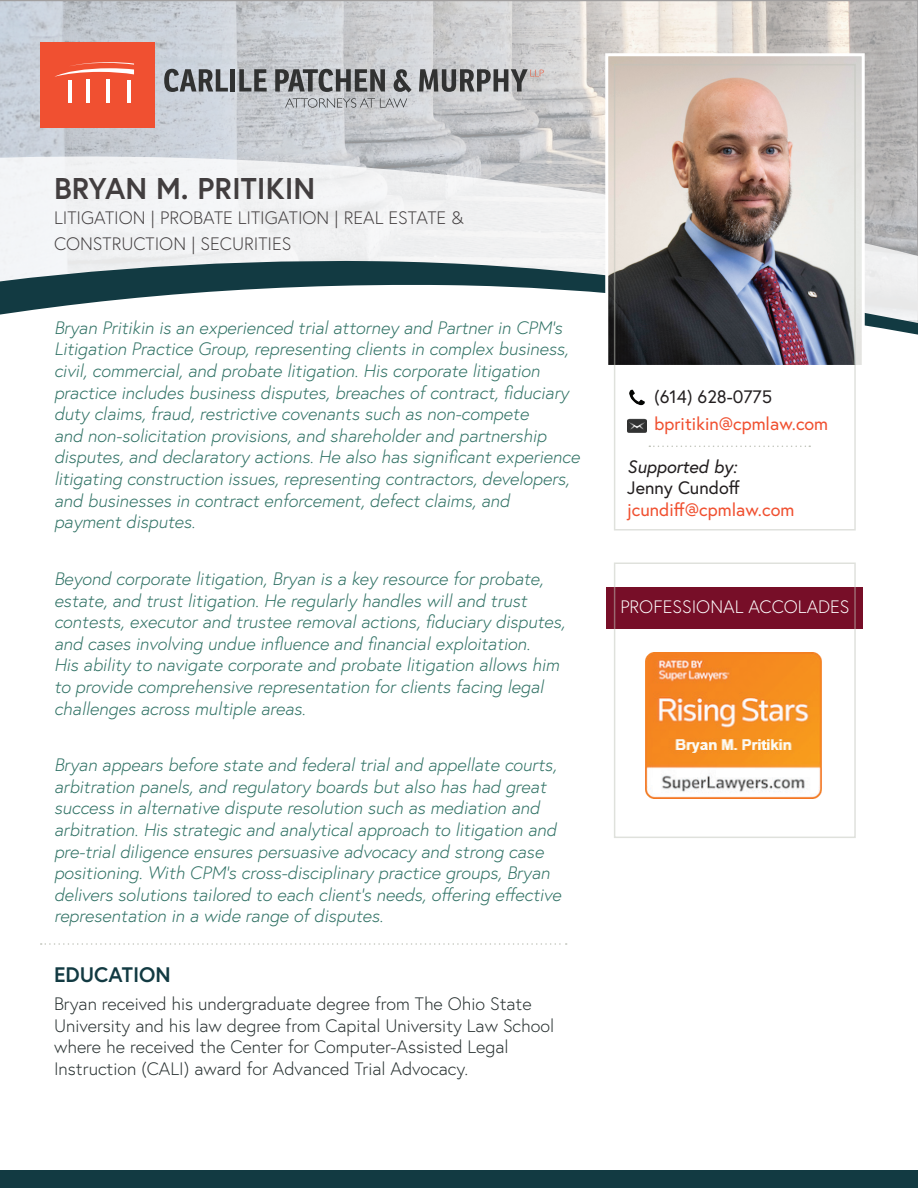
<style>
.page{position:relative;width:918px;height:1188px;background:#fff}
.page>*{position:absolute;margin:0;border:0;box-sizing:border-box;transform-origin:0 0}
.t1{font:700 30px "Europa";color:#423e3f}
.t2{font:700 21px "Europa";color:#123a42}
.t3{font:italic 300 18px/21.6px "Europa";color:#2f7164}
.t4{font:300 18px/21.6px "Europa";color:#283131}
.t5{font:300 18px/25.5px "Europa";color:#423e3f}
.t6{font:18px "Europa";color:#f05030}
.t7{font:18px "Europa";color:#231f20}
.t8{font:300 18px "Europa";color:#fff}
.t9{font:italic 18px "Europa";color:#231f20}
</style>
<div class="page">
<svg style="left:0;top:0;width:918px;height:153px;background:#cacbcd"></svg>
<img style="left:646px;top:653px;width:176px;height:146px">
<div style="left:0;top:1171px;width:918px;height:17px;background:#123a42"></div>
<svg style="left:0;top:153px;width:918px;height:294px;fill:#f2f2f3"></svg>
<svg style="left:0;top:259px;width:918px;height:175px"></svg>
<img style="left:609px;top:57px;width:252px;height:307px">
<div style="left:605px;top:53px;width:260px;height:315px;border:3px solid #fff"></div>
<div style="left:614px;top:64px;width:242px;height:467px;border:2px solid #c0c3ba"></div>
<img style="left:627px;top:388px;width:20px;height:20px">
<img style="left:627px;top:416px;width:20px;height:20px">
<svg style="left:649px;top:446px;width:161px;height:1px"></svg>
<div style="left:40px;top:42px;width:114px;height:85px;background:#f05031"></div>
<hr style="left:68px;top:80px;width:3px;height:22px;background:#fff">
<hr style="left:127px;top:80px;width:4px;height:22px;background:#fff">
<hr style="left:86px;top:79px;width:4px;height:23px;background:#fff">
<hr style="left:107px;top:79px;width:3px;height:23px;background:#fff">
<svg style="left:55px;top:62px;width:79px;height:15px"></svg>
<svg style="left:164px;top:69px;width:64px;height:23px"></svg>
<hr style="left:231px;top:69px;width:4px;height:23px;background:#313232">
<svg style="left:239px;top:69px;width:28px;height:23px"></svg>
<svg style="left:419px;top:69px;width:125px;height:23px;background:#878787"></svg>
<svg style="left:275px;top:69px;width:137px;height:39px;background:#97999b"></svg>
<svg style="left:41px;top:943px;width:526px;height:2px"></svg>
<div style="left:607px;top:587px;width:256px;height:42px;background:#770e28"></div>
<div style="left:614px;top:562px;width:242px;height:276px;border:2px solid #c0c3ba"></div>
<h1 class="t1" style="left:54px;top:168px;width:263px">BRYAN M. PRITIKIN</h1>
<p class="t5" style="left:54px;top:205px;width:411px">LITIGATION | PROBATE LITIGATION | REAL ESTATE &amp;<br>CONSTRUCTION | SECURITIES</p>
<p class="t3" style="left:54px;top:317px;width:527px">Bryan Pritikin is an experienced trial attorney and Partner in CPM’s Litigation Practice Group, representing clients in complex business, civil, commercial, and probate litigation. His corporate litigation practice includes business disputes, breaches of contract, fiduciary duty claims, fraud, restrictive covenants such as non-compete<br>and non-solicitation provisions, and shareholder and partnership disputes, and declaratory actions. He also has significant experience litigating construction issues, representing contractors, developers, and businesses in contract enforcement, defect claims, and payment disputes.</p>
<p class="t3" style="left:54px;top:568px;width:513px">Beyond corporate litigation, Bryan is a key resource for probate, estate, and trust litigation. He regularly handles will and trust contests, executor and trustee removal actions, fiduciary disputes, and cases involving undue influence and financial exploitation.<br>His ability to navigate corporate and probate litigation allows him to provide comprehensive representation for clients facing legal challenges across multiple areas.</p>
<p class="t3" style="left:54px;top:754px;width:509px">Bryan appears before state and federal trial and appellate courts, arbitration panels, and regulatory boards but also has had great success in alternative dispute resolution such as mediation and arbitration. His strategic and analytical approach to litigation and pre-trial diligence ensures persuasive advocacy and strong case positioning. With CPM’s cross-disciplinary practice groups, Bryan delivers solutions tailored to each client’s needs, offering effective representation in a wide range of disputes.</p>
<p class="t2" style="left:54px;top:960px;width:118px">EDUCATION</p>
<p class="t4" style="left:54px;top:993px;width:502px">Bryan received his undergraduate degree from The Ohio State University and his law degree from Capital University Law School where he received the Center for Computer-Assisted Legal Instruction (CALI) award for Advanced Trial Advocacy.</p>
<p class="t7" style="left:654px;top:385px;width:119px">(614) 628-0775</p>
<p class="t6" style="left:654px;top:412px;width:175px">bpritikin@cpmlaw.com</p>
<p class="t9" style="left:627px;top:455px;width:111px">Supported by:</p>
<p class="t7" style="left:627px;top:476px;width:114px">Jenny Cundoff</p>
<p class="t6" style="left:627px;top:498px;width:169px">jcundiff@cpmlaw.com</p>
<p class="t8" style="left:620px;top:596px;width:231px">PROFESSIONAL ACCOLADES</p>
</div>
